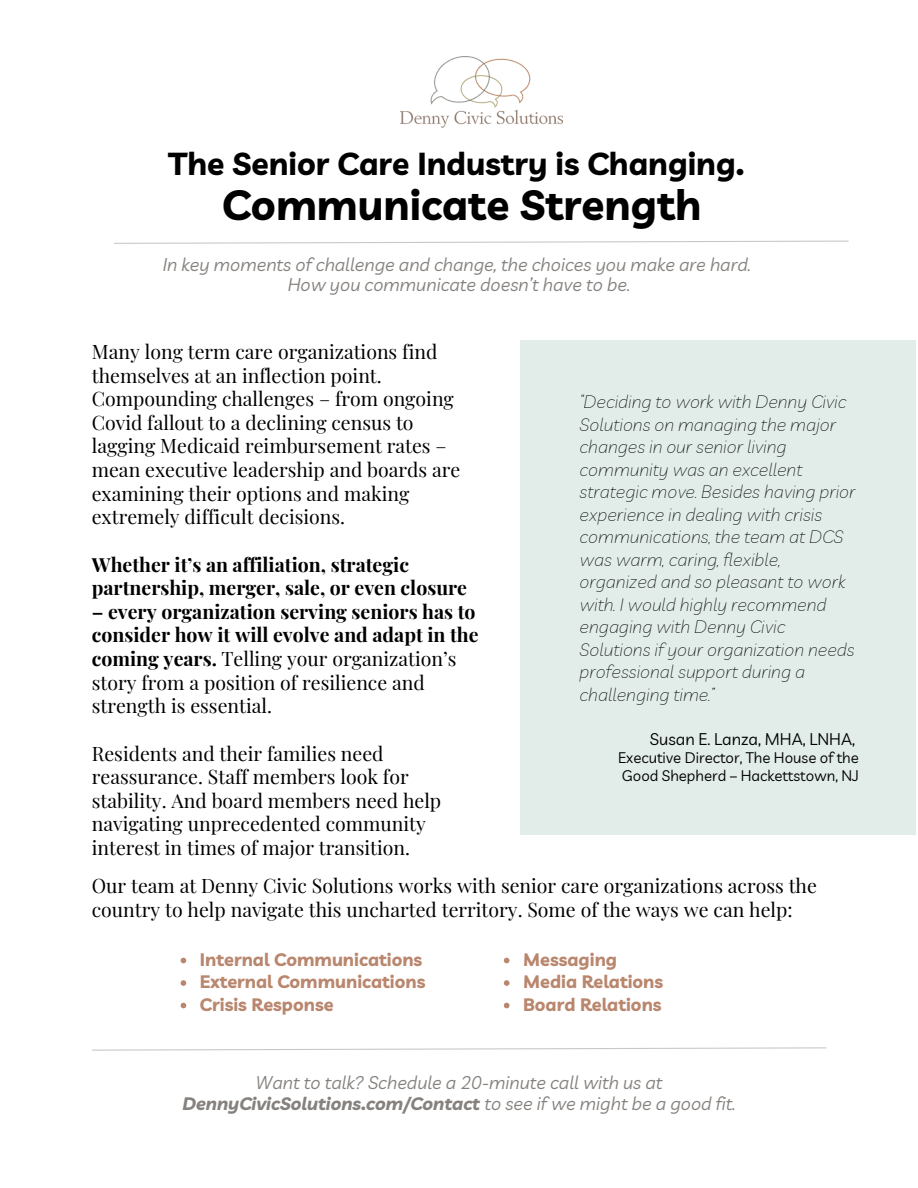
<style>
.page{position:relative;width:918px;height:1188px;background:#fff}
.page>*{position:absolute;margin:0;border:0;box-sizing:border-box;transform-origin:0 0}
.t1{font:700 42.15px "Livvic";color:#000}
.t2{font:700 31.65px "Livvic";color:#000}
.t3{font:19.5px/23.7px "Playfair Display";color:#000}
.t4{font:700 19.5px/23.7px "Playfair Display";color:#000}
.t5{font:italic 100 18px/22.5px "Livvic";color:#000}
.t6{font:italic 18px/20.2px "Livvic";color:#85817e;text-align:center}
.t7{font:700 18px/22.5px "Livvic";color:#b9866e}
.t8{font:16.5px "Livvic";color:#000}
.t9{font:15px/18px "Livvic";color:#000}
.s1{font-weight:400}
.s2{font-weight:700}
</style>
<div class="page">
<div style="left:521px;top:340px;width:395px;height:495px;background:#e2ede9"></div>
<svg style="left:181px;top:958px;width:5px;height:5px"></svg>
<svg style="left:181px;top:980px;width:5px;height:6px"></svg>
<svg style="left:181px;top:1003px;width:5px;height:5px"></svg>
<svg style="left:504px;top:958px;width:5px;height:5px"></svg>
<svg style="left:504px;top:980px;width:5px;height:6px"></svg>
<svg style="left:504px;top:1003px;width:5px;height:5px"></svg>
<svg style="left:92px;top:1047px;width:735px;height:4px"></svg>
<svg style="left:114px;top:240px;width:735px;height:4px"></svg>
<img style="left:400px;top:56px;width:162px;height:71px">
<h2 class="t2" style="left:169px;top:143px;width:577px">The Senior Care Industry is Changing.</h2>
<h1 class="t1" style="left:222px;top:177px;width:481px">Communicate Strength</h1>
<p class="t6" style="left:163px;top:254px;width:590px">In key moments of challenge and change, the choices you make are hard.<br>How you communicate doesn’t have to be.</p>
<p class="t3" style="left:92px;top:339px;width:370px">Many long term care organizations find themselves at an inflection point.<br>Compounding challenges – from ongoing Covid fallout to a declining census to lagging Medicaid reimbursement rates – mean executive leadership and boards are examining their options and making extremely difficult decisions.</p>
<p class="t4" style="left:92px;top:552px;width:377px">Whether it’s an affiliation, strategic partnership, merger, sale, or even closure</p>
<p class="t4" style="left:92px;top:599px;width:388px">– every organization serving seniors has to consider how it will evolve and adapt in the coming years. <span class="s1">Telling your organization’s story from a position of resilience and strength is essential.</span></p>
<p class="t3" style="left:92px;top:741px;width:351px">Residents and their families need reassurance. Staff members look for stability. And board members need help navigating unprecedented community interest in times of major transition.</p>
<p class="t5" style="left:580px;top:390px;width:277px">“Deciding to work with Denny Civic<br>Solutions on managing the major changes in our senior living community was an excellent strategic move. Besides having prior experience in dealing with crisis communications, the team at DCS was warm, caring, flexible, organized and so pleasant to work with. I would highly recommend engaging with Denny Civic<br>Solutions if your organization needs professional support during a challenging time.”</p>
<p class="t8" style="left:650px;top:729px;width:207px">Susan E. Lanza, MHA, LNHA,</p>
<p class="t9" style="left:618px;top:749px;width:242px">Executive Director, The House of the<br>Good Shepherd – Hackettstown, NJ</p>
<p class="t3" style="left:92px;top:873px;width:727px">Our team at Denny Civic Solutions works with senior care organizations across the country to help navigate this uncharted territory. Some of the ways we can help:</p>
<p class="t7" style="left:200px;top:948px;width:227px">Internal Communications<br>External Communications<br>Crisis Response</p>
<p class="t7" style="left:523px;top:948px;width:142px">Messaging<br>Media Relations<br>Board Relations</p>
<p class="t6" style="left:182px;top:1072px;width:555px">Want to talk? Schedule a 20-minute call with us at<br><span class="s2">DennyCivicSolutions.com/Contact</span> to see if we might be a good fit.</p>
</div>
